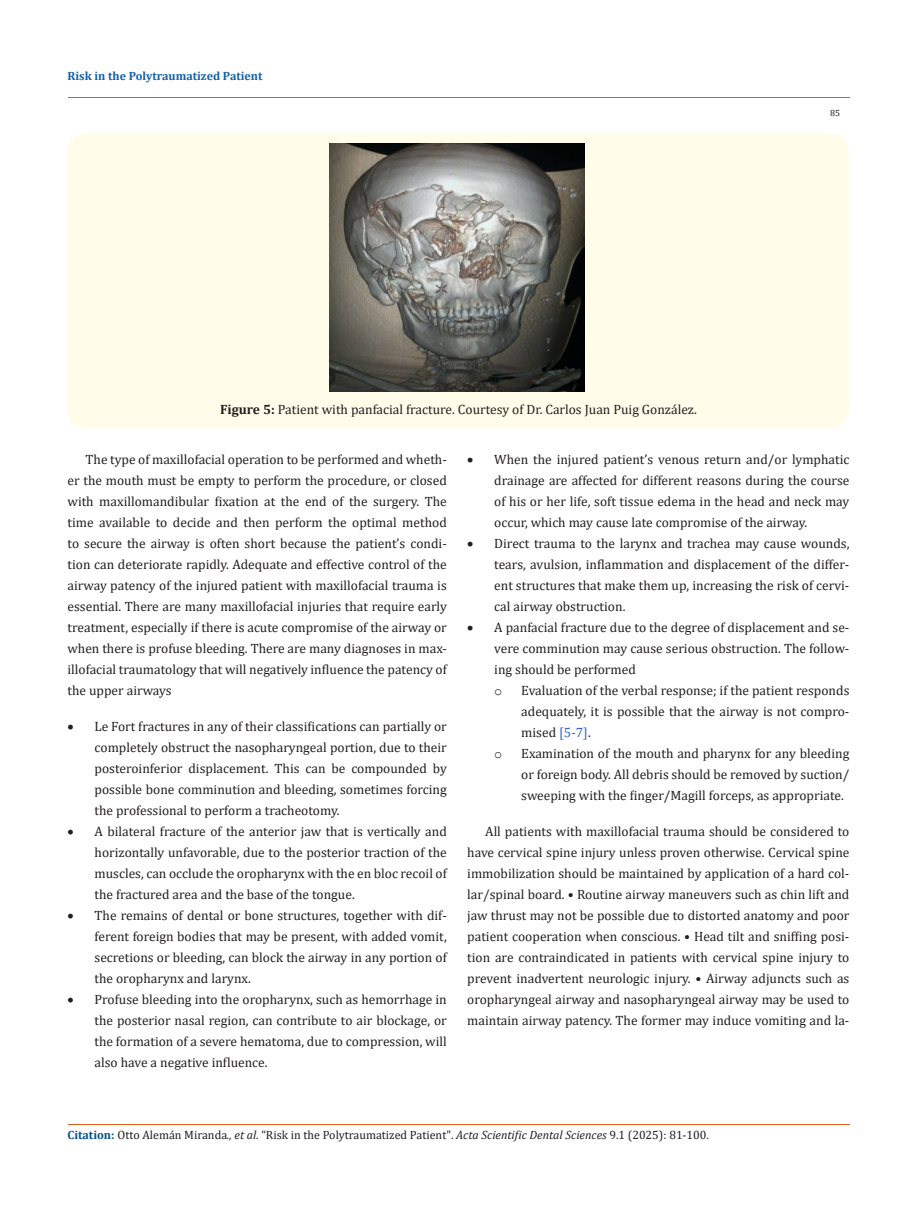
<style>
.page{position:relative;width:917px;height:1224px;background:#fff}
.page>*{position:absolute;margin:0;border:0;box-sizing:border-box;transform-origin:0 0}
.t1{font:13.5px/21px "Cambria";color:#231f20;text-align:justify}
.t2{font:13.5px "Courier New";color:#231f20}
.t3{font:12px "Cambria";color:#231f20}
.t4{font:700 12px "Cambria";color:#1560a6}
.t5{font:9px "Cambria";color:#231f20}
.s1{font-weight:700}
.s2{color:#36c}
.s3{font-weight:700;color:#035089}
.s4{font-style:italic}
</style>
<div class="page">
<hr style="left:68px;top:98px;width:781px;height:1px;background:#e05d1a">
<div style="left:67px;top:133px;width:781px;height:295px;background:#fffde9;border-radius:18px"></div>
<img style="left:329px;top:143px;width:256px;height:248px">
<hr style="left:68px;top:1124px;width:781px;height:1px;background:#e05d1a">
<p class="t4" style="left:68px;top:67px;width:196px">Risk in the Polytraumatized Patient</p>
<p class="t1" style="left:220px;top:399px;width:478px"><span class="s1">Figure 5:</span> Patient with panfacial fracture. Courtesy of Dr. Carlos Juan Puig González.</p>
<p class="t5" style="left:830px;top:108px;width:11px">85</p>
<p class="t1" style="left:68px;top:449px;width:381px;text-indent:18px">The type of maxillofacial operation to be performed and wheth&shy;er the mouth must be empty to perform the procedure, or closed with maxillomandibular fixation at the end of the surgery. The time available to decide and then perform the optimal method to secure the airway is often short because the patient’s condi&shy;tion can deteriorate rapidly. Adequate and effective control of the airway patency of the injured patient with maxillofacial trauma is essential. There are many maxillofacial injuries that require early treatment, especially if there is acute compromise of the airway or when there is profuse bleeding. There are many diagnoses in max&shy;illofacial traumatology that will negatively influence the patency of the upper airways</p>
<p class="t1" style="left:95px;top:716px;width:354px;text-indent:-27px">• Le Fort fractures in any of their classifications can partially or completely obstruct the nasopharyngeal portion, due to their posteroinferior displacement. This can be compounded by possible bone comminution and bleeding, sometimes forcing the professional to perform a tracheotomy.</p>
<p class="t1" style="left:95px;top:821px;width:354px;text-indent:-27px">• A bilateral fracture of the anterior jaw that is vertically and horizontally unfavorable, due to the posterior traction of the muscles, can occlude the oropharynx with the en bloc recoil of the fractured area and the base of the tongue.</p>
<p class="t1" style="left:95px;top:905px;width:354px;text-indent:-27px">• The remains of dental or bone structures, together with dif&shy;ferent foreign bodies that may be present, with added vomit, secretions or bleeding, can block the airway in any portion of the oropharynx and larynx.</p>
<p class="t1" style="left:95px;top:989px;width:354px;text-indent:-27px">• Profuse bleeding into the oropharynx, such as hemorrhage in the posterior nasal region, can contribute to air blockage, or the formation of a severe hematoma, due to compression, will also have a negative influence.</p>
<p class="t1" style="left:494px;top:449px;width:357px;text-indent:-27px">• When the injured patient’s venous return and/or lymphatic drainage are affected for different reasons during the course of his or her life, soft tissue edema in the head and neck may occur, which may cause late compromise of the airway.</p>
<p class="t1" style="left:494px;top:533px;width:357px;text-indent:-27px">• Direct trauma to the larynx and trachea may cause wounds, tears, avulsion, inflammation and displacement of the differ&shy;ent structures that make them up, increasing the risk of cervi&shy;cal airway obstruction.</p>
<p class="t1" style="left:494px;top:617px;width:357px;text-indent:-27px">• A panfacial fracture due to the degree of displacement and se&shy;vere comminution may cause serious obstruction. The follow&shy;ing should be performed</p>
<p class="t2" style="left:494px;top:682px;width:10px">o</p>
<p class="t1" style="left:521px;top:680px;width:330px">Evaluation of the verbal response; if the patient responds adequately, it is possible that the airway is not compro&shy;mised <span class="s2">[5-7]</span>.</p>
<p class="t2" style="left:494px;top:745px;width:10px">o</p>
<p class="t1" style="left:521px;top:743px;width:330px">Examination of the mouth and pharynx for any bleeding or foreign body. All debris should be removed by suction/ sweeping with the finger/Magill forceps, as appropriate.</p>
<p class="t1" style="left:467px;top:821px;width:384px;text-indent:18px">All patients with maxillofacial trauma should be considered to have cervical spine injury unless proven otherwise. Cervical spine immobilization should be maintained by application of a hard col&shy;lar/spinal board. • Routine airway maneuvers such as chin lift and jaw thrust may not be possible due to distorted anatomy and poor patient cooperation when conscious. • Head tilt and sniffing posi&shy;tion are contraindicated in patients with cervical spine injury to prevent inadvertent neurologic injury. • Airway adjuncts such as oropharyngeal airway and nasopharyngeal airway may be used to maintain airway patency. The former may induce vomiting and la-</p>
<p class="t3" style="left:67px;top:1128px;width:643px"><span class="s3">Citation:</span> Otto Alemán Miranda<span class="s4">., et al.</span> “Risk in the Polytraumatized Patient". <span class="s4">Acta Scientific Dental Sciences</span> 9.1 (2025): 81-100.</p>
</div>
